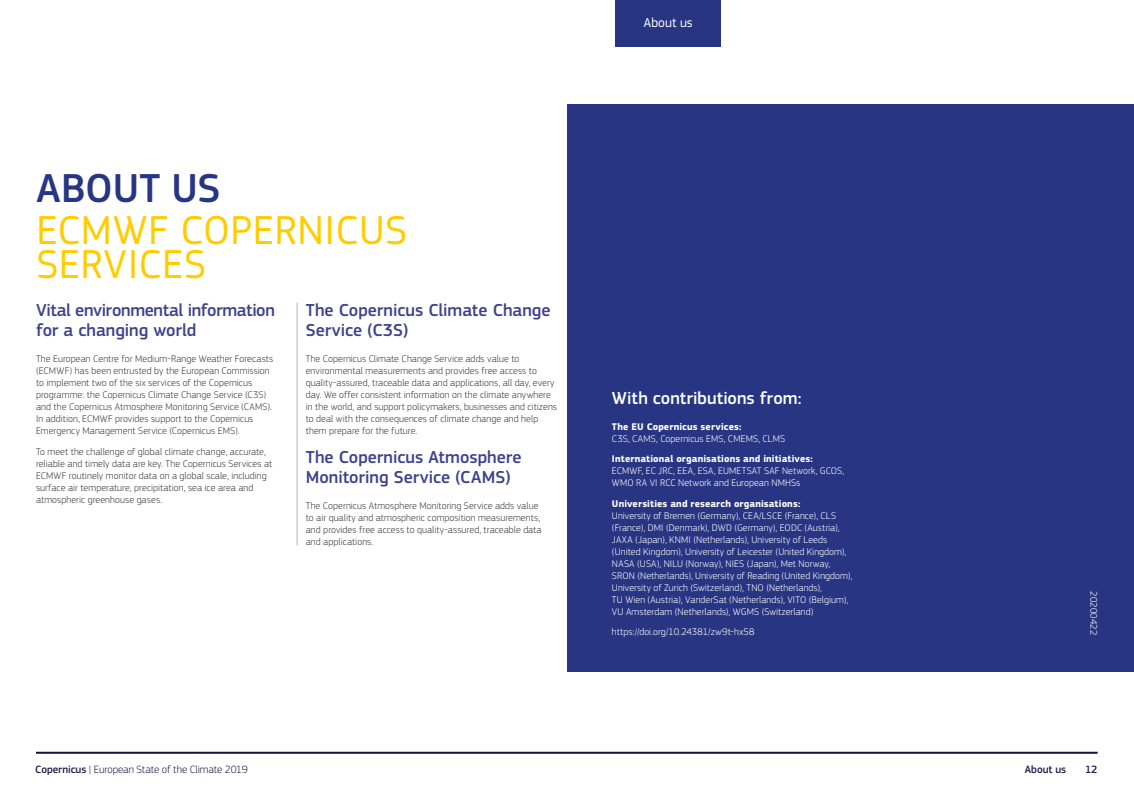
<style>
.page{position:relative;width:1134px;height:800px;background:#fff}
.page>*{position:absolute;margin:0;border:0;box-sizing:border-box;transform-origin:0 0}
.t1{font:42px/34px "EC Square Sans Pro";letter-spacing:.015em;color:#fc0}
.t2{font:500 42px "EC Square Sans Pro";letter-spacing:-.005em;color:#283583}
.t3{font:500 18px/20px "EC Square Sans Pro";letter-spacing:-.005em;color:#3d428d}
.t4{font:500 18px "EC Square Sans Pro";letter-spacing:.005em;color:#fff}
.t5{font:13.5px "EC Square Sans Pro";color:#fff}
.t6{font:300 11px "EC Square Sans Pro";letter-spacing:-.01em;color:#212048}
.t7{font:500 11px "EC Square Sans Pro";letter-spacing:-.005em;color:#212048}
.t8{font:300 10px/12px "EC Square Sans Pro";letter-spacing:.005em;color:#3c3c3b}
.t9{font:300 10px/12px "EC Square Sans Pro";letter-spacing:.01em;color:#fff}
.t10{font:700 10px "EC Square Sans Pro";letter-spacing:.01em;color:#fff}
.s1{font-weight:500}
</style>
<div class="page">
<hr style="left:36px;top:751px;width:1061px;height:2px;background:#14133b">
<div style="left:615px;top:0;width:106px;height:47px;background:#283583"></div>
<div style="left:567px;top:104px;width:567px;height:567px;background:#283583"></div>
<hr style="left:297px;top:302px;width:1px;height:243px;background:#b3b2b2">
<h3 class="t5" style="left:644px;top:15px;width:50px">About us</h3>
<h1 class="t2" style="left:36px;top:163px;width:186px">ABOUT US</h1>
<h1 class="t1" style="left:36px;top:214px;width:372px">ECMWF COPERNICUS<br>SERVICES</h1>
<h2 class="t3" style="left:36px;top:300px;width:240px">Vital environmental information for a changing world</h2>
<p class="t8" style="left:36px;top:353px;width:239px">The European Centre for Medium-Range Weather Forecasts (ECMWF) has been entrusted by the European Commission to implement two of the six services of the Copernicus programme: the Copernicus Climate Change Service (C3S) and the Copernicus Atmosphere Monitoring Service (CAMS).<br>In addition, ECMWF provides support to the Copernicus Emergency Management Service (Copernicus EMS).</p>
<p class="t8" style="left:36px;top:445px;width:238px">To meet the challenge of global climate change, accurate, reliable and timely data are key. The Copernicus Services at ECMWF routinely monitor data on a global scale, including surface air temperature, precipitation, sea ice area and atmospheric greenhouse gases.</p>
<h2 class="t3" style="left:306px;top:300px;width:246px">The Copernicus Climate Change<br>Service (C3S)</h2>
<p class="t8" style="left:306px;top:353px;width:253px">The Copernicus Climate Change Service adds value to environmental measurements and provides free access to quality-assured, traceable data and applications, all day, every day. We offer consistent information on the climate anywhere in the world, and support policymakers, businesses and citizens to deal with the consequences of climate change and help them prepare for the future.</p>
<h2 class="t3" style="left:306px;top:447px;width:217px">The Copernicus Atmosphere<br>Monitoring Service (CAMS)</h2>
<p class="t8" style="left:306px;top:499px;width:237px">The Copernicus Atmosphere Monitoring Service adds value to air quality and atmospheric composition measurements, and provides free access to quality-assured, traceable data and applications.</p>
<h2 class="t4" style="left:612px;top:387px;width:191px">With contributions from:</h2>
<p class="t10" style="left:612px;top:420px;width:131px">The EU Copernicus services:</p>
<p class="t9" style="left:612px;top:432px;width:175px">C3S, CAMS, Copernicus EMS, CMEMS, CLMS</p>
<p class="t10" style="left:612px;top:453px;width:202px">International organisations and initiatives:</p>
<p class="t9" style="left:612px;top:465px;width:234px">ECMWF, EC JRC, EEA, ESA, EUMETSAT SAF Network, GCOS,<br>WMO RA VI RCC Network and European NMHSs</p>
<p class="t10" style="left:612px;top:497px;width:190px">Universities and research organisations:</p>
<p class="t9" style="left:612px;top:509px;width:242px">University of Bremen (Germany), CEA/LSCE (France), CLS (France), DMI (Denmark), DWD (Germany), EODC (Austria), JAXA (Japan), KNMI (Netherlands), University of Leeds (United Kingdom), University of Leicester (United Kingdom), NASA (USA), NILU (Norway), NIES (Japan), Met Norway, SRON (Netherlands), University of Reading (United Kingdom), University of Zurich (Switzerland), TNO (Netherlands),<br>TU Wien (Austria), VanderSat (Netherlands), VITO (Belgium), VU Amsterdam (Netherlands), WGMS (Switzerland)</p>
<p class="t9" style="left:612px;top:626px;width:144px">https://doi.org/10.24381/zw9t-hx58</p>
<p class="t9" style="left:1100px;top:591px;width:46px;rotate:90deg">20200422</p>
<p class="t6" style="left:35px;top:763px;width:214px"><span class="s1">Copernicus</span> | European State of the Climate 2019</p>
<p class="t7" style="left:1025px;top:763px;width:43px">About us</p>
<p class="t7" style="left:1085px;top:763px;width:14px">12</p>
</div>
